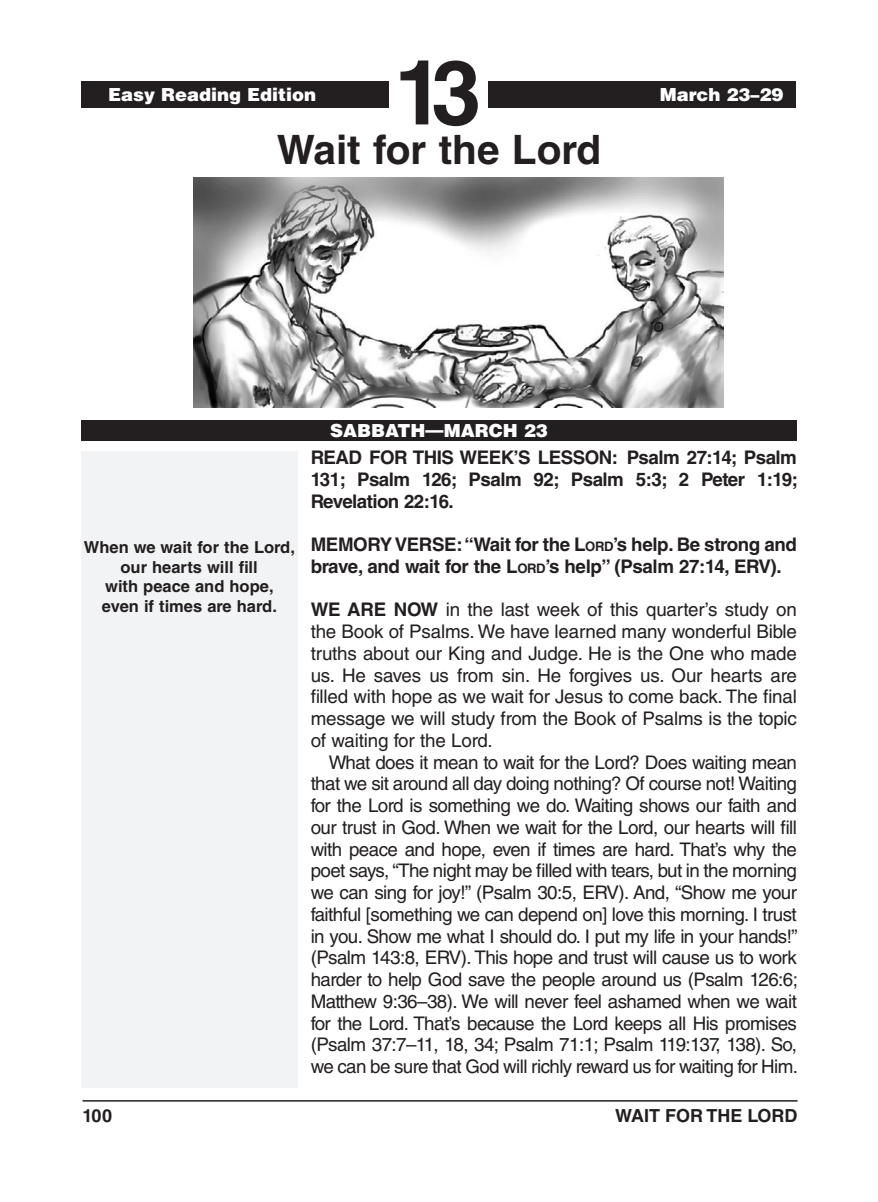
<style>
.page{position:relative;width:878px;height:1202px;background:#fff}
.page>*{position:absolute;margin:0;border:0;box-sizing:border-box;transform-origin:0 0}
.t1{font:700 90px "Helvetica LT Std";color:#231f20}
.Lesson_Title{font:700 40.5px "Helvetica LT Std";color:#231f20}
.Body_Text{font:18.75px/21.8px "Helvetica LT Std";letter-spacing:-.03em;color:#231f20;text-align:justify}
.Body_Text_NoIndent_S{font:18.75px/21.8px "Helvetica LT Std";letter-spacing:-.01em;color:#231f20;text-align:justify}
.Body_Text_NoIndent_B{font:700 18.75px/21.8px "Helvetica LT Std";letter-spacing:-.03em;color:#231f20;text-align:justify}
.Sabbath_Heading{font:900 18px "Helvetica LT Std";color:#fff}
.t2{font:700 18px "Helvetica LT Std";color:#231f20}
.Running_Head_-_Right{font:900 18px "Helvetica LT Std";color:#fff}
.Image_Captions{font:700 16.5px/19.5px "Helvetica LT Std";color:#231f20;text-align:center}
.s1{font-size:13.2px}
.s2{font-weight:700}
</style>
<div class="page">
<div style="left:82px;top:81px;width:307px;height:27px;background:#231f20"></div>
<div style="left:488px;top:81px;width:307px;height:27px;background:#231f20"></div>
<hr style="left:82px;top:1100px;width:715px;height:1px;background:#231f20">
<div style="left:81px;top:451px;width:216px;height:636px;background:#f2f3f4"></div>
<div style="left:81px;top:421px;width:715px;height:20px;background:#231f20"></div>
<img style="left:193px;top:178px;width:530px;height:229px">
<p class="Sabbath_Heading" style="left:108px;top:82px;width:210px">Easy Reading Edition</p>
<h1 class="t1" style="left:394px;top:38px;width:89px">13</h1>
<p class="Lesson_Title" style="left:277px;top:125px;width:326px">Wait for the Lord</p>
<p class="Running_Head_-_Right" style="left:659px;top:82px;width:125px">March 23–29</p>
<p class="Sabbath_Heading" style="left:330px;top:419px;width:219px">SABBATH—MARCH 23</p>
<p class="Image_Captions" style="left:84px;top:537px;width:212px">When we wait for the Lord, our hearts will fill</p>
<p class="Image_Captions" style="left:105px;top:576px;width:170px">with peace and hope,</p>
<p class="Image_Captions" style="left:102px;top:596px;width:176px">even if times are hard.</p>
<p class="Body_Text_NoIndent_B" style="left:310px;top:446px;width:489px">READ FOR THIS WEEK’S LESSON: Psalm 27:14; Psalm 131; Psalm 126; Psalm 92; Psalm 5:3; 2 Peter 1:19; Revelation 22:16.</p>
<p class="Body_Text_NoIndent_B" style="left:310px;top:533px;width:487px">MEMORY VERSE: “Wait for the L<span class="s1">ORD</span>’s help. Be strong and brave, and wait for the L<span class="s1">ORD</span>’s help” (Psalm 27:14, ERV).</p>
<p class="Body_Text_NoIndent_S" style="left:310px;top:599px;width:488px"><span class="s2">WE ARE NOW</span> in the last week of this quarter’s study on the Book of Psalms. We have learned many wonderful Bible truths about our King and Judge. He is the One who made us. He saves us from sin. He forgives us. Our hearts are filled with hope as we wait for Jesus to come back. The final message we will study from the Book of Psalms is the topic of waiting for the Lord.</p>
<p class="Body_Text" style="left:310px;top:751px;width:489px;text-indent:18px">What does it mean to wait for the Lord? Does waiting mean that we sit around all day doing nothing? Of course not! Waiting for the Lord is something we do. Waiting shows our faith and our trust in God. When we wait for the Lord, our hearts will fill with peace and hope, even if times are hard. That’s why the poet says, “The night may be filled with tears, but in the morning we can sing for joy!” (Psalm 30:5, ERV). And, “Show me your faithful [something we can depend on] love this morning. I trust in you. Show me what I should do. I put my life in your hands!” (Psalm 143:8, ERV). This hope and trust will cause us to work harder to help God save the people around us (Psalm 126:6; Matthew 9:36–38). We will never feel ashamed when we wait for the Lord. That’s because the Lord keeps all His promises (Psalm 37:7–11, 18, 34; Psalm 71:1; Psalm 119:137, 138). So, we can be sure that God will richly reward us for waiting for Him.</p>
<p class="t2" style="left:82px;top:1104px;width:31px">100</p>
<p class="t2" style="left:615px;top:1104px;width:184px">WAIT FOR THE LORD</p>
</div>
